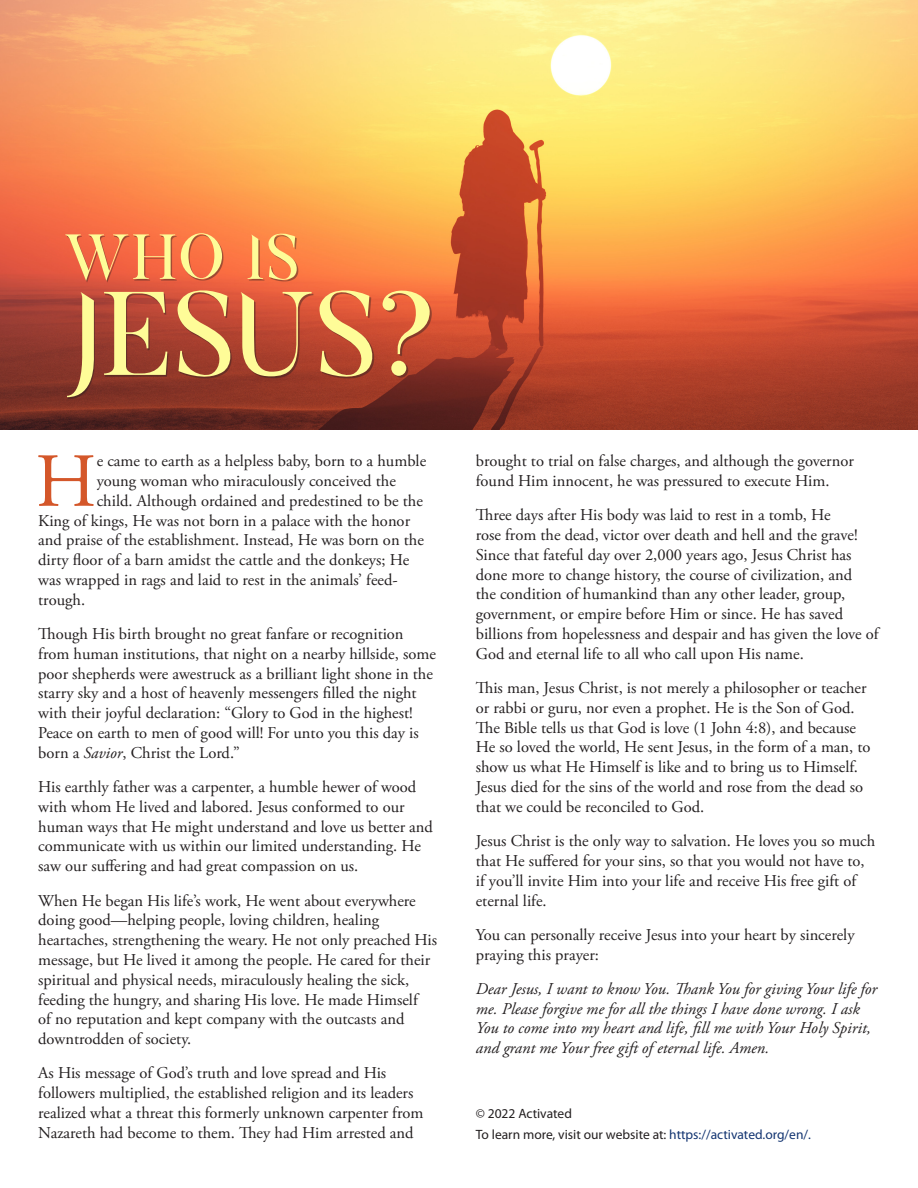
<style>
.page{position:relative;width:918px;height:1188px;background:#fff}
.page>*{position:absolute;margin:0;border:0;box-sizing:border-box;transform-origin:0 0}
.t1{font:113.55px "Exodus Demo Sa";letter-spacing:.03em;color:#fefc98}
.Normal__Web{font:76.2px "Adobe Garamond Pro";color:#d4572a}
.t2{font:60.9px "Exodus Demo Sa";color:#fefc98}
.Normal__Web-2{font:16.5px/19.8px "Adobe Garamond Pro";color:#231f20}
.Normal__Web-3{font:italic 16.5px/19.8px "Adobe Garamond Pro";color:#231f20}
.Normal__Web-4{font:13.5px "Myriad Pro";color:#231f20}
.s1{font-style:italic}
.s2{color:#123471}
</style>
<div class="page">
<img style="left:0;top:0;width:918px;height:429px">
<div style="left:67px;top:235px;width:364px;height:164px;background:#231f20;opacity:.43"></div>
<p class="t2" style="left:64px;top:220px;width:237px">WHO IS</p>
<p class="t1" style="left:64px;top:266px;width:371px">JESUS?</p>
<p class="Normal__Web" style="left:35px;top:436px;width:63px">H</p>
<p class="Normal__Web-2" style="left:97px;top:452px;width:331px">e came to earth as a helpless baby, born to a humble</p>
<p class="Normal__Web-2" style="left:97px;top:471px;width:301px">young woman who miraculously conceived the</p>
<p class="Normal__Web-2" style="left:97px;top:491px;width:328px">child. Although ordained and predestined to be the</p>
<p class="Normal__Web-2" style="left:38px;top:511px;width:373px">King of kings, He was not born in a palace with the honor</p>
<p class="Normal__Web-2" style="left:38px;top:531px;width:387px">and praise of the establishment. Instead, He was born on the</p>
<p class="Normal__Web-2" style="left:38px;top:551px;width:372px">dirty floor of a barn amidst the cattle and the donkeys; He</p>
<p class="Normal__Web-2" style="left:38px;top:570px;width:361px">was wrapped in rags and laid to rest in the animals’ feed-</p>
<p class="Normal__Web-2" style="left:38px;top:590px;width:48px">trough.</p>
<p class="Normal__Web-2" style="left:38px;top:624px;width:399px">Though His birth brought no great fanfare or recognition from human institutions, that night on a nearby hillside, some poor shepherds were awestruck as a brilliant light shone in the starry sky and a host of heavenly messengers filled the night with their joyful declaration: “Glory to God in the highest!<br>Peace on earth to men of good will! For unto you this day is born a <span class="s1">Savior</span>, Christ the Lord.”</p>
<p class="Normal__Web-2" style="left:38px;top:778px;width:396px">His earthly father was a carpenter, a humble hewer of wood with whom He lived and labored. Jesus conformed to our human ways that He might understand and love us better and communicate with us within our limited understanding. He saw our suffering and had great compassion on us.</p>
<p class="Normal__Web-2" style="left:38px;top:891px;width:400px">When He began His life’s work, He went about everywhere doing good—helping people, loving children, healing heartaches, strengthening the weary. He not only preached His message, but He lived it among the people. He cared for their spiritual and physical needs, miraculously healing the sick, feeding the hungry, and sharing His love. He made Himself<br>of no reputation and kept company with the outcasts and downtrodden of society.</p>
<p class="Normal__Web-2" style="left:38px;top:1064px;width:387px">As His message of God’s truth and love spread and His followers multiplied, the established religion and its leaders realized what a threat this formerly unknown carpenter from Nazareth had become to them. They had Him arrested and</p>
<p class="Normal__Web-2" style="left:476px;top:452px;width:380px">brought to trial on false charges, and although the governor found Him innocent, he was pressured to execute Him.</p>
<p class="Normal__Web-2" style="left:476px;top:506px;width:404px">Three days after His body was laid to rest in a tomb, He<br>rose from the dead, victor over death and hell and the grave!<br>Since that fateful day over 2,000 years ago, Jesus Christ has done more to change history, the course of civilization, and<br>the condition of humankind than any other leader, group, government, or empire before Him or since. He has saved billions from hopelessness and despair and has given the love of God and eternal life to all who call upon His name.</p>
<p class="Normal__Web-2" style="left:476px;top:679px;width:396px">This man, Jesus Christ, is not merely a philosopher or teacher or rabbi or guru, nor even a prophet. He is the Son of God.<br>The Bible tells us that God is love (1 John 4:8), and because He so loved the world, He sent Jesus, in the form of a man, to show us what He Himself is like and to bring us to Himself.<br>Jesus died for the sins of the world and rose from the dead so that we could be reconciled to God.</p>
<p class="Normal__Web-2" style="left:476px;top:832px;width:401px">Jesus Christ is the only way to salvation. He loves you so much that He suffered for your sins, so that you would not have to, if you’ll invite Him into your life and receive His free gift of eternal life.</p>
<p class="Normal__Web-2" style="left:476px;top:925px;width:380px">You can personally receive Jesus into your heart by sincerely praying this prayer:</p>
<p class="Normal__Web-3" style="left:476px;top:979px;width:403px">Dear Jesus, I want to know You. Thank You for giving Your life for me. Please forgive me for all the things I have done wrong. I ask You to come into my heart and life, fill me with Your Holy Spirit, and grant me Your free gift of eternal life. Amen.</p>
<p class="Normal__Web-4" style="left:476px;top:1105px;width:98px">© 2022 Activated</p>
<p class="Normal__Web-4" style="left:476px;top:1126px;width:337px">To learn more, visit our website at: <span class="s2">https://activated.org/en/.</span></p>
</div>
